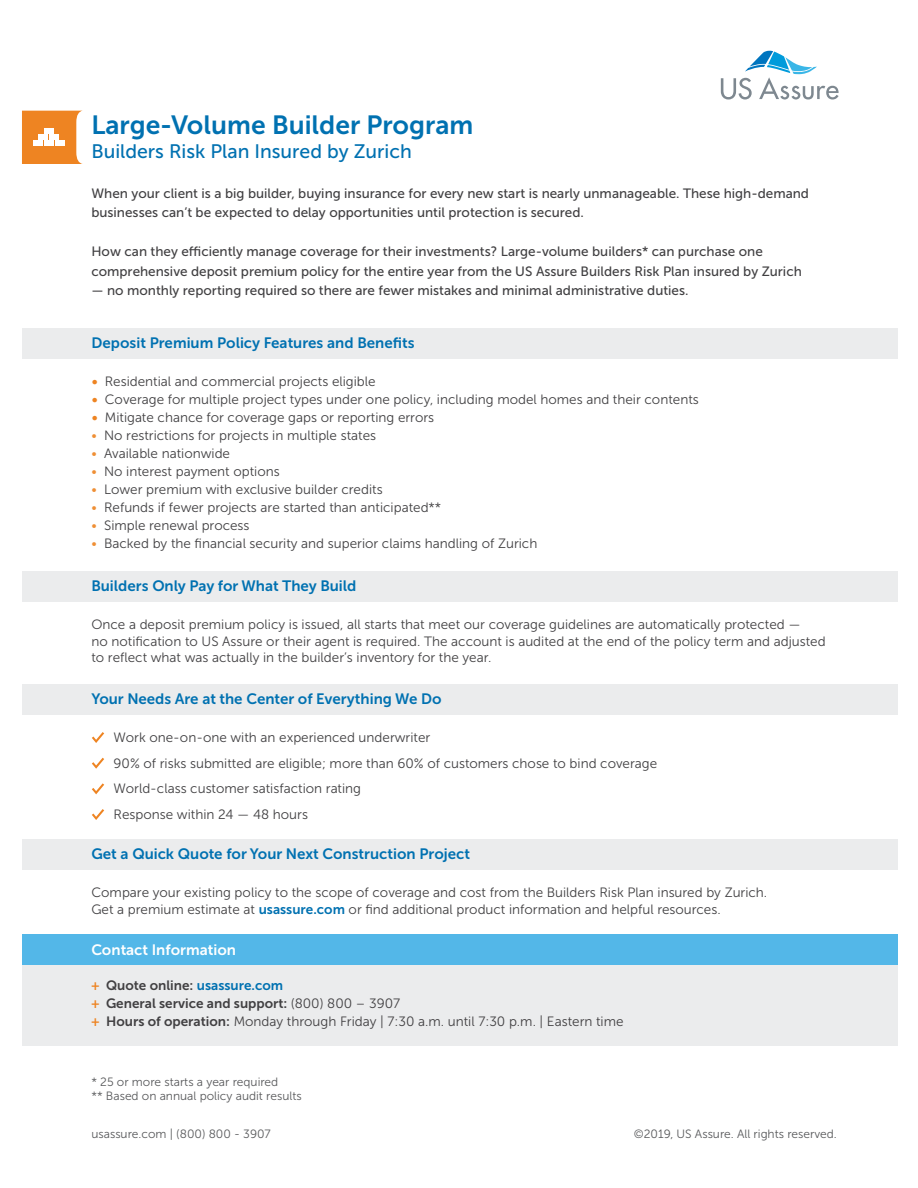
<style>
.page{position:relative;width:918px;height:1188px;background:#fff}
.page>*{position:absolute;margin:0;border:0;box-sizing:border-box;transform-origin:0 0}
.t1{font:26.25px "Museo Sans Cyrl 700";color:#0071b1}
.t2{font:19.5px "Museo Sans 500";color:#0071b1}
.t3{font:15px "Museo Sans Cyrl 700";color:#0071b1}
.t4{font:15px "Museo Sans Cyrl 700";color:#fff}
.t5{font:13.5px/16.5px "Museo Sans 300";color:#414042}
.t6{font:13.5px/19.5px "Museo Sans 500";color:#414042}
.t7{font:13.5px/18px "Museo Sans 700";color:#414042}
.t8{font:12px/14.4px "Museo Sans 300";color:#58595b}
.s1{font-family:"Museo Sans Cyrl 700";color:#ee8422}
.s2{color:#ef8f35}
.s3{font-family:"Museo Sans 700";color:#0071b1}
.s4{color:#0071b1}
.s5{font-family:"Museo Sans 300"}
.s6{font-family:"Museo Sans 700"}
</style>
<div class="page">
<div style="left:22px;top:571px;width:875px;height:30px;background:#ebeced"></div>
<div style="left:22px;top:959px;width:875px;height:87px;background:#ebeced"></div>
<div style="left:22px;top:684px;width:875px;height:30px;background:#ebeced"></div>
<div style="left:22px;top:329px;width:875px;height:30px;background:#ebeced"></div>
<svg style="left:721px;top:51px;width:118px;height:49px"></svg>
<div style="left:22px;top:934px;width:875px;height:31px;background:#53b7e8"></div>
<svg style="left:92px;top:732px;width:12px;height:11px"></svg>
<svg style="left:92px;top:758px;width:12px;height:11px"></svg>
<svg style="left:92px;top:783px;width:12px;height:11px"></svg>
<svg style="left:92px;top:809px;width:12px;height:11px"></svg>
<svg style="left:22px;top:111px;width:61px;height:53px"></svg>
<div style="left:33px;top:141px;width:10px;height:5px;background:#fff"></div>
<div style="left:44px;top:141px;width:10px;height:5px;background:#fff"></div>
<div style="left:38px;top:134px;width:10px;height:5px;background:#fff"></div>
<div style="left:55px;top:141px;width:10px;height:5px;background:#fff"></div>
<div style="left:50px;top:134px;width:9px;height:5px;background:#fff"></div>
<div style="left:44px;top:128px;width:10px;height:5px;background:#fff"></div>
<div style="left:22px;top:840px;width:875px;height:30px;background:#ebeced"></div>
<h1 class="t1" style="left:91px;top:110px;width:383px">Large-Volume Builder Program</h1>
<h2 class="t2" style="left:91px;top:140px;width:322px">Builders Risk Plan Insured by Zurich</h2>
<p class="t6" style="left:91px;top:183px;width:719px">When your client is a big builder, buying insurance for every new start is nearly unmanageable. These high-demand businesses can’t be expected to delay opportunities until protection is secured.</p>
<p class="t6" style="left:91px;top:242px;width:712px">How can they efficiently manage coverage for their investments? Large-volume builders* can purchase one comprehensive deposit premium policy for the entire year from the US Assure Builders Risk Plan insured by Zurich</p>
<p class="t6" style="left:91px;top:281px;width:599px">— no monthly reporting required so there are fewer mistakes and minimal administrative duties.</p>
<p class="t3" style="left:91px;top:335px;width:325px">Deposit Premium Policy Features and Benefits</p>
<p class="t5" style="left:91px;top:373px;width:286px"><span class="s1">•</span> Residential and commercial projects eligible</p>
<p class="t5" style="left:91px;top:391px;width:609px"><span class="s1">•</span> Coverage for multiple project types under one policy, including model homes and their contents</p>
<p class="t5" style="left:91px;top:409px;width:344px"><span class="s1">•</span> Mitigate chance for coverage gaps or reporting errors</p>
<p class="t5" style="left:91px;top:427px;width:286px"><span class="s2">•</span> No restrictions for projects in multiple states</p>
<p class="t5" style="left:91px;top:445px;width:140px"><span class="s2">•</span> Available nationwide</p>
<p class="t5" style="left:91px;top:463px;width:190px"><span class="s2">•</span> No interest payment options</p>
<p class="t5" style="left:91px;top:481px;width:293px"><span class="s2">•</span> Lower premium with exclusive builder credits</p>
<p class="t5" style="left:91px;top:499px;width:351px"><span class="s2">•</span> Refunds if fewer projects are started than anticipated**</p>
<p class="t5" style="left:91px;top:517px;width:160px"><span class="s2">•</span> Simple renewal process</p>
<p class="t5" style="left:91px;top:535px;width:447px"><span class="s2">•</span> Backed by the financial security and superior claims handling of Zurich</p>
<p class="t3" style="left:91px;top:577px;width:266px">Builders Only Pay for What They Build</p>
<p class="t5" style="left:91px;top:616px;width:736px">Once a deposit premium policy is issued, all starts that meet our coverage guidelines are automatically protected —<br>no notification to US Assure or their agent is required. The account is audited at the end of the policy term and adjusted to reflect what was actually in the builder’s inventory for the year.</p>
<p class="t3" style="left:91px;top:691px;width:352px">Your Needs Are at the Center of Everything We Do</p>
<p class="t5" style="left:114px;top:725px;width:545px;line-height:25.5px">Work one-on-one with an experienced underwriter<br>90% of risks submitted are eligible; more than 60% of customers chose to bind coverage World-class customer satisfaction rating<br>Response within 24 — 48 hours</p>
<p class="t3" style="left:91px;top:846px;width:380px">Get a Quick Quote for Your Next Construction Project</p>
<p class="t5" style="left:91px;top:884px;width:677px">Compare your existing policy to the scope of coverage and cost from the Builders Risk Plan insured by Zurich.<br>Get a premium estimate at <span class="s3">usassure.com</span> or find additional product information and helpful resources.</p>
<p class="t4" style="left:91px;top:942px;width:146px">Contact Information</p>
<p class="t7" style="left:91px;top:977px;width:310px"><span class="s1">+</span> Quote online: <span class="s4">usassure.com<br></span><span class="s1">+</span> General service and support: <span class="s5">(800) 800 – 3907</span></p>
<p class="t5" style="left:91px;top:1014px;width:534px"><span class="s1">+</span> <span class="s6">Hours of operation:</span> Monday through Friday | 7:30 a.m. until 7:30 p.m. | Eastern time</p>
<p class="t8" style="left:91px;top:1075px;width:212px">* 25 or more starts a year required<br>** Based on annual policy audit results</p>
<p class="t8" style="left:91px;top:1127px;width:181px">usassure.com | (800) 800 - 3907</p>
<p class="t8" style="left:634px;top:1127px;width:204px">©2019, US Assure. All rights reserved.</p>
</div>
